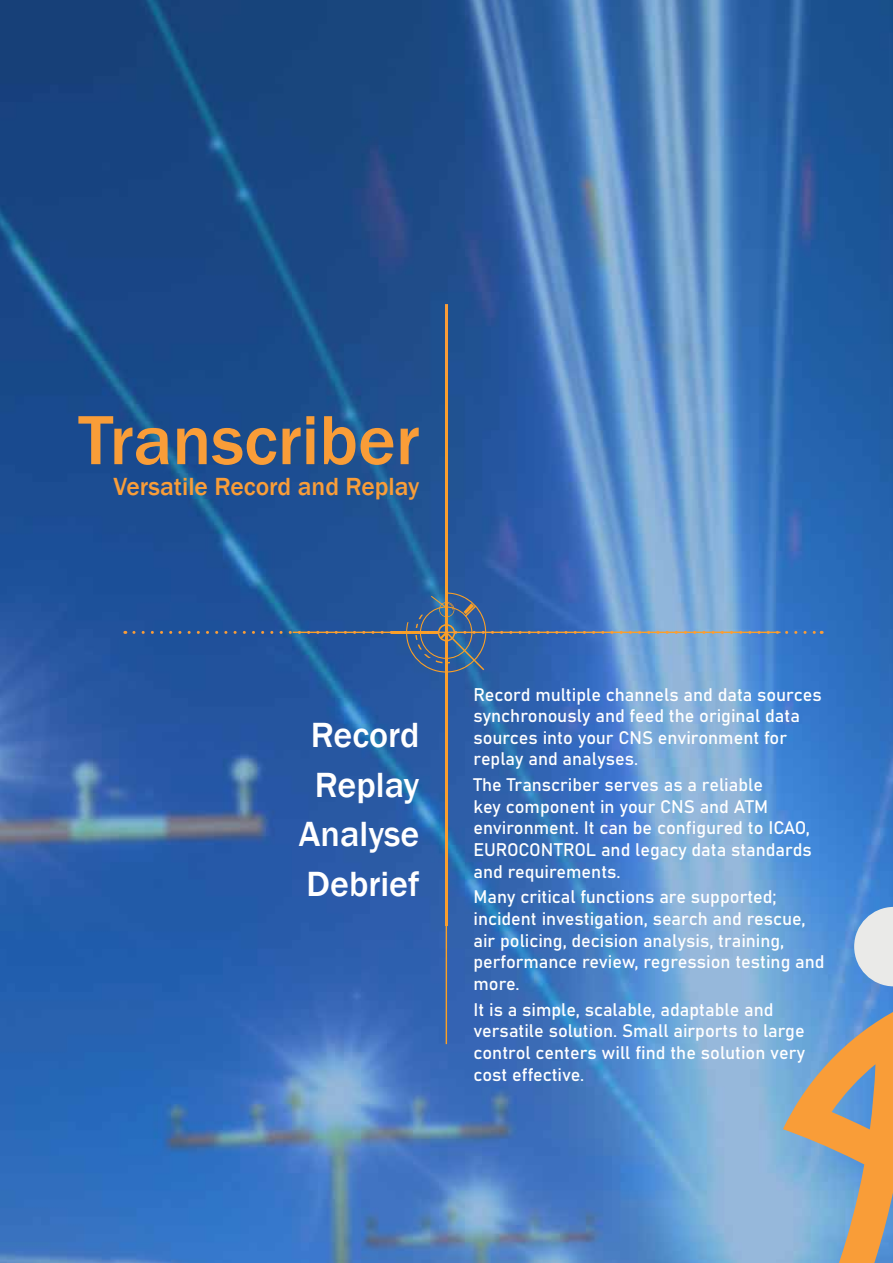
<style>
.page{position:relative;width:893px;height:1263px;background:#fff}
.page>*{position:absolute;margin:0;border:0;box-sizing:border-box;transform-origin:0 0}
.t1{font:500 72px "Franklin Gothic";color:#f99d38}
.t2{font:500 36px/49.5px "Franklin Gothic";color:#fff;text-align:center}
.t3{font:500 25.5px "Franklin Gothic";color:#f99d38}
.t4{font:18px/21.6px "Bahnschrift";color:#fff}
</style>
<div class="page">
<img style="left:0;top:0;width:893px;height:1263px">
<hr style="left:445px;top:304px;width:3px;height:622px;background:#f99d38">
<hr style="left:446px;top:377px;width:1px;height:666px;background:#fba026">
<svg style="left:134px;top:592px;width:688px;height:80px"></svg>
<svg style="left:854px;top:907px;width:39px;height:79px"></svg>
<svg style="left:783px;top:1012px;width:110px;height:251px"></svg>
<h1 class="t1" style="left:78px;top:396px;width:343px">Transcriber</h1>
<h3 class="t3" style="left:113px;top:470px;width:308px">Versatile Record and Replay</h3>
<h2 class="t2" style="left:299px;top:711px;width:122px">Record<br>Replay<br>Analyse<br>Debrief</h2>
<p class="t4" style="left:473px;top:682px;width:350px">Record multiple channels and data sources synchronously and feed the original data sources into your CNS environment for replay and analyses.</p>
<p class="t4" style="left:473px;top:773px;width:340px">The Transcriber serves as a reliable<br>key component in your CNS and ATM environment. It can be configured to ICAO, EUROCONTROL and legacy data standards and requirements.</p>
<p class="t4" style="left:473px;top:885px;width:353px">Many critical functions are supported; incident investigation, search and rescue, air policing, decision analysis, training, performance review, regression testing and more.</p>
<p class="t4" style="left:473px;top:997px;width:333px">It is a simple, scalable, adaptable and versatile solution. Small airports to large control centers will find the solution very cost effective.</p>
</div>
